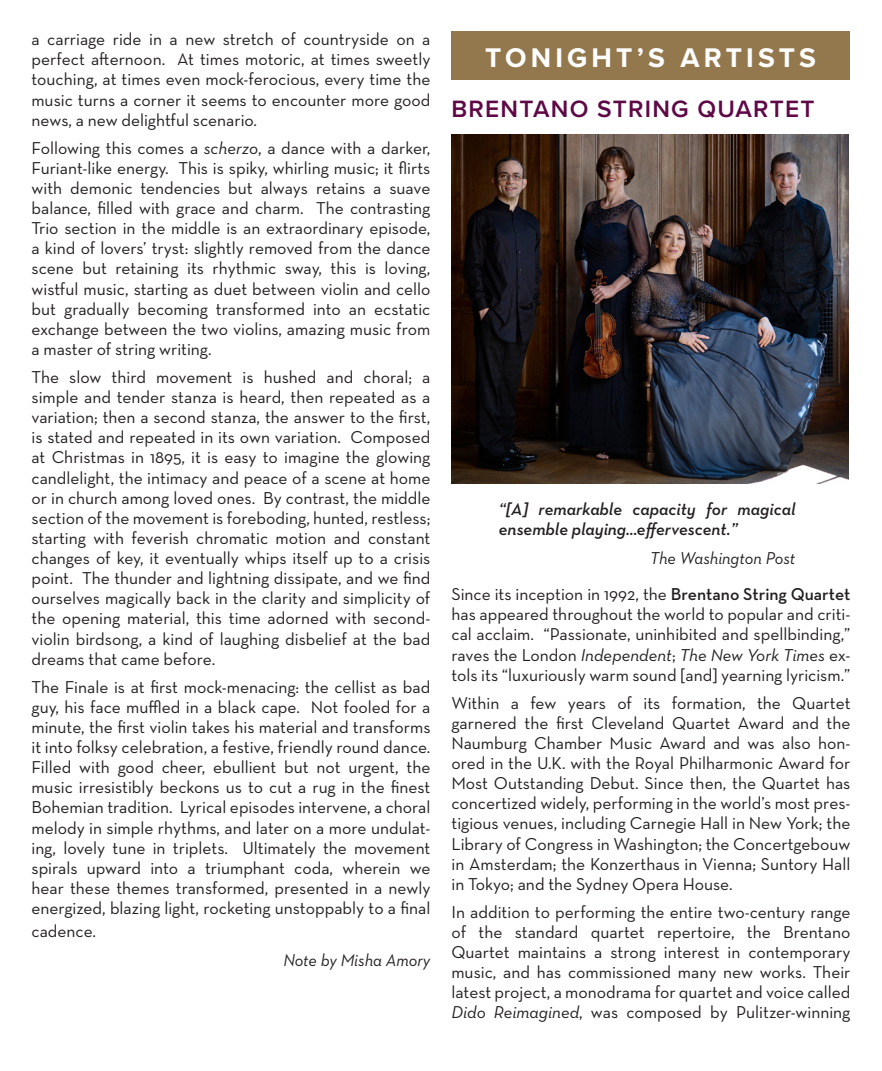
<style>
.page{position:relative;width:882px;height:1071px;background:#fff}
.page>*{position:absolute;margin:0;border:0;box-sizing:border-box;transform-origin:0 0}
.Headings_Caps_in_Fra{font:700 28px "Proxima Nova";letter-spacing:.15em;color:#fff}
.Program_Page_Artist{font:600 24.5px "Proxima Nova";letter-spacing:.05em;color:#5e0846}
.t1{font:17.5px/20.1px "Neutraface Text";color:#231f20;text-align:justify}
.t2{font:italic 600 17.5px/20.1px "Neutraface Text";color:#231f20}
.Notes_Credit{font:italic 17.5px "Neutraface 2 Text";letter-spacing:-.005em;color:#231f20;scale:.95 1}
.s1{font-style:italic}
.s2{font-weight:600}
</style>
<div class="page">
<div style="left:452px;top:32px;width:398px;height:48px;background:#94784d"></div>
<img style="left:452px;top:135px;width:397px;height:348px">
<p class="t1" style="left:32px;top:29px;width:401px">a carriage ride in a new stretch of countryside on a perfect afternoon. At times motoric, at times sweetly touching, at times even mock-ferocious, every time the music turns a corner it seems to encounter more good news, a new delightful scenario.</p>
<p class="t1" style="left:32px;top:137px;width:401px">Following this comes a <span class="s1">scherzo</span>, a dance with a darker, Furiant-like energy. This is spiky, whirling music; it flirts with demonic tendencies but always retains a suave balance, filled with grace and charm. The contrasting Trio section in the middle is an extraordinary episode, a kind of lovers’ tryst: slightly removed from the dance scene but retaining its rhythmic sway, this is loving, wistful music, starting as duet between violin and cello but gradually becoming transformed into an ecstatic exchange between the two violins, amazing music from a master of string writing.</p>
<p class="t1" style="left:32px;top:367px;width:401px">The slow third movement is hushed and choral; a simple and tender stanza is heard, then repeated as a variation; then a second stanza, the answer to the first, is stated and repeated in its own variation. Composed at Christmas in 1895, it is easy to imagine the glowing candlelight, the intimacy and peace of a scene at home or in church among loved ones. By contrast, the middle section of the movement is foreboding, hunted, restless; starting with feverish chromatic motion and constant changes of key, it eventually whips itself up to a crisis point. The thunder and lightning dissipate, and we find ourselves magically back in the clarity and simplicity of the opening material, this time adorned with second&shy;violin birdsong, a kind of laughing disbelief at the bad dreams that came before.</p>
<p class="t1" style="left:32px;top:676px;width:401px">The Finale is at first mock-menacing: the cellist as bad guy, his face muffled in a black cape. Not fooled for a minute, the first violin takes his material and transforms it into folksy celebration, a festive, friendly round dance.<br>Filled with good cheer, ebullient but not urgent, the music irresistibly beckons us to cut a rug in the finest Bohemian tradition. Lyrical episodes intervene, a choral melody in simple rhythms, and later on a more undulat&shy;ing, lovely tune in triplets. Ultimately the movement spirals upward into a triumphant coda, wherein we hear these themes transformed, presented in a newly energized, blazing light, rocketing unstoppably to a final</p>
<p class="t1" style="left:32px;top:921px;width:66px">cadence.</p>
<p class="Notes_Credit" style="left:283px;top:949px;width:156px">Note by Misha Amory</p>
<p class="Headings_Caps_in_Fra" style="left:485px;top:37px;width:332px">TONIGHT’S ARTISTS</p>
<p class="Program_Page_Artist" style="left:452px;top:91px;width:365px">BRENTANO STRING QUARTET</p>
<p class="t2" style="left:499px;top:499px;width:298px">“[A] remarkable capacity for magical ensemble playing…effervescent.”</p>
<p class="Notes_Credit" style="left:650px;top:547px;width:154px">The Washington Post</p>
<p class="t1" style="left:452px;top:584px;width:401px">Since its inception in 1992, the <span class="s2">Brentano String Quartet </span>has appeared throughout the world to popular and criti&shy;cal acclaim. “Passionate, uninhibited and spellbinding,” raves the London <span class="s1">Independent</span>; <span class="s1">The New York Times</span> ex&shy;tols its “luxuriously warm sound [and] yearning lyricism.”</p>
<p class="t1" style="left:452px;top:692px;width:401px">Within a few years of its formation, the Quartet garnered the first Cleveland Quartet Award and the Naumburg Chamber Music Award and was also hon&shy;ored in the U.K. with the Royal Philharmonic Award for Most Outstanding Debut. Since then, the Quartet has concertized widely, performing in the world’s most pres&shy;tigious venues, including Carnegie Hall in New York; the Library of Congress in Washington; the Concertgebouw in Amsterdam; the Konzerthaus in Vienna; Suntory Hall in Tokyo; and the Sydney Opera House.</p>
<p class="t1" style="left:452px;top:902px;width:401px">In addition to performing the entire two-century range of the standard quartet repertoire, the Brentano Quartet maintains a strong interest in contemporary music, and has commissioned many new works. Their latest project, a monodrama for quartet and voice called <span class="s1">Dido Reimagined</span>, was composed by Pulitzer-winning</p>
</div>
